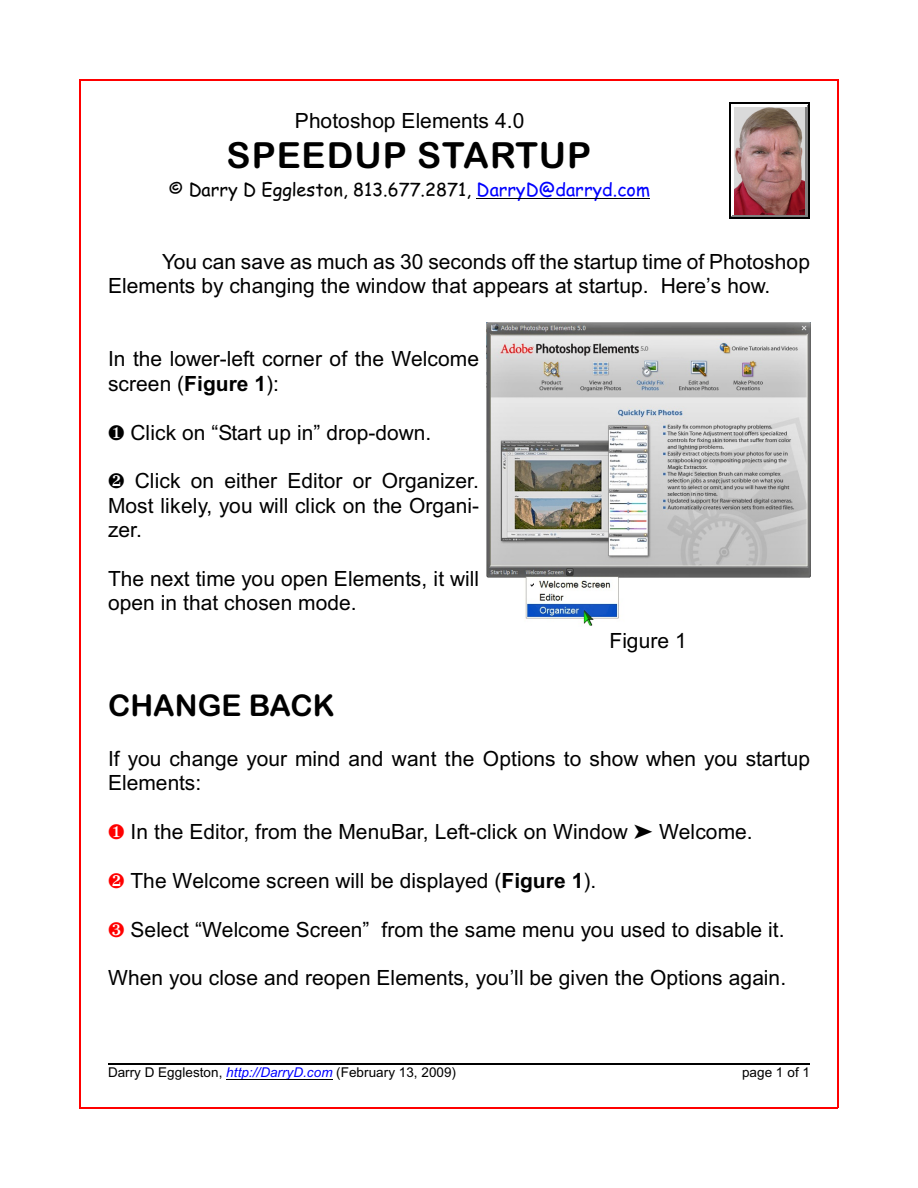
<style>
.page{position:relative;width:918px;height:1188px;background:#fff}
.page>*{position:absolute;margin:0;border:0;box-sizing:border-box;transform-origin:0 0}
.t1{font:36px "Arial Rounded MT Bold";letter-spacing:.03em;color:#000}
.t2{font:30px "Arial Rounded MT Bold";color:#000}
.t3{font:21px/24.3px "Arial";letter-spacing:.005em;color:#000}
.t4{font:18px "Comic Sans MS";letter-spacing:.005em;color:#000}
.t5{font:13.5px "Arial";letter-spacing:.005em;color:#000}
.s1{color:#00f}
.s2{font-weight:700}
.s3{color:#f00}
.s4{font-style:italic;color:#00f}
</style>
<div class="page">
<hr style="left:80px;top:80px;width:1px;height:1028px;background:#f00">
<hr style="left:837px;top:80px;width:1px;height:1028px;background:#f00">
<hr style="left:80px;top:80px;width:758px;height:1px;background:#f00">
<hr style="left:80px;top:1107px;width:758px;height:1px;background:#f00">
<hr style="left:226px;top:1079px;width:106px;height:1px;background:#000">
<hr style="left:108px;top:1063px;width:702px;height:1px;background:#000">
<hr style="left:477px;top:198px;width:173px;height:1px;background:#000">
<img style="left:734px;top:107px;width:72px;height:108px">
<hr style="left:806px;top:105px;width:1px;height:111px;background:#808080">
<hr style="left:732px;top:105px;width:75px;height:1px;background:#fff">
<hr style="left:732px;top:215px;width:75px;height:1px;background:#808080">
<hr style="left:807px;top:103px;width:1px;height:114px;background:#808080">
<hr style="left:730px;top:103px;width:78px;height:2px;background:#fff">
<hr style="left:730px;top:216px;width:78px;height:2px;background:#808080">
<hr style="left:729px;top:102px;width:1px;height:117px;background:#000">
<hr style="left:808px;top:102px;width:2px;height:117px;background:#000">
<hr style="left:729px;top:102px;width:81px;height:1px;background:#000">
<hr style="left:729px;top:218px;width:81px;height:1px;background:#000">
<img style="left:486px;top:322px;width:324px;height:304px">
<p class="t3" style="left:295px;top:110px;width:231px">Photoshop Elements 4.0</p>
<h1 class="t1" style="left:227px;top:142px;width:366px">SPEEDUP STARTUP</h1>
<p class="t4" style="left:169px;top:181px;width:483px">© Darry D Eggleston, 813.677.2871, <span class="s1">DarryD@darryd.com</span></p>
<p class="t3" style="left:108px;top:252px;width:704px;text-indent:54px">You can save as much as 30 seconds off the startup time of Photoshop<br>Elements by changing the window that appears at startup. Here’s how.</p>
<p class="t3" style="left:108px;top:348px;width:373px;line-height:24.9px">In the lower-left corner of the Welcome screen (<span class="s2">Figure 1</span>):</p>
<p class="t3" style="left:108px;top:422px;width:325px">➢ Click on “Start up in” drop-down.</p>
<p class="t3" style="left:108px;top:471px;width:373px;text-align:justify;text-indent:27px">Click on either Editor or Organizer.<br>Most likely, you will click on the Organi&shy;zer.</p>
<p class="t3" style="left:108px;top:568px;width:373px">The next time you open Elements, it will open in that chosen mode.</p>
<p class="t3" style="left:609px;top:631px;width:79px">Figure 1</p>
<h2 class="t2" style="left:108px;top:694px;width:228px">CHANGE BACK</h2>
<p class="t3" style="left:108px;top:748px;width:704px">If you change your mind and want the Options to show when you startup<br>Elements:</p>
<p class="t3" style="left:108px;top:821px;width:522px"><span class="s3">➢</span> In the Editor, from the MenuBar, Left-click on Window</p>
<p class="t3" style="left:659px;top:821px;width:95px">Welcome.</p>
<p class="t3" style="left:131px;top:871px;width:467px">The Welcome screen will be displayed (<span class="s2">Figure 1</span>).</p>
<p class="t3" style="left:131px;top:919px;width:656px">Select “Welcome Screen” from the same menu you used to disable it.</p>
<p class="t3" style="left:108px;top:968px;width:680px">When you close and reopen Elements, you’ll be given the Options again.</p>
<p class="t5" style="left:108px;top:1067px;width:350px">Darry D Eggleston, <span class="s4">http://DarryD.com</span> (February 13, 2009)</p>
<p class="t5" style="left:742px;top:1067px;width:69px">page 1 of 1</p>
</div>
